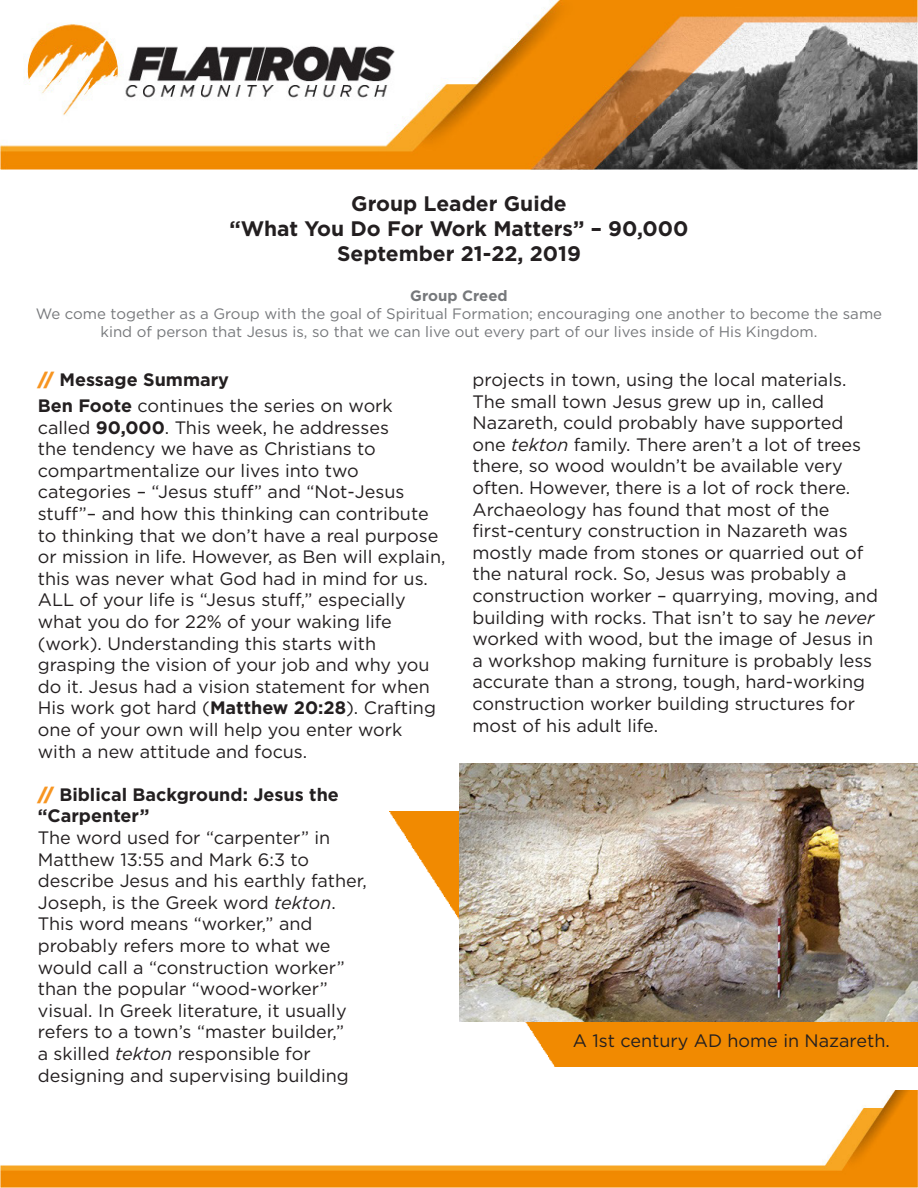
<style>
.page{position:relative;width:918px;height:1188px;background:#fff}
.page>*{position:absolute;margin:0;border:0;box-sizing:border-box;transform-origin:0 0}
.t1{font:700 21px "Gotham";color:#231f20}
.t2{font:18px/21.6px "Gotham";color:#231f20}
.t3{font:700 18px/21.6px "Gotham";color:#231f20}
.t4{font:15px/18px "Gotham";color:#76787b;text-align:center}
.t5{font:700 15px "Gotham";color:#76787b}
.s1{font-weight:900;color:#f79521}
.s2{font-weight:700}
.s3{font-style:italic}
</style>
<div class="page">
<img style="left:0;top:0;width:918px;height:169px">
<img style="left:0;top:1090px;width:918px;height:98px">
<img style="left:389px;top:811px;width:529px;height:255px">
<img style="left:459px;top:764px;width:458px;height:258px">
<p class="t1" style="left:351px;top:189px;width:217px">Group Leader Guide</p>
<p class="t1" style="left:229px;top:214px;width:461px">“What You Do For Work Matters” – 90,000</p>
<p class="t1" style="left:337px;top:240px;width:245px">September 21-22, 2019</p>
<p class="t5" style="left:410px;top:285px;width:99px">Group Creed</p>
<p class="t4" style="left:36px;top:304px;width:848px">We come together as a Group with the goal of Spiritual Formation; encouraging one another to become the same kind of person that Jesus is, so that we can live out every part of our lives inside of His Kingdom.</p>
<p class="t3" style="left:38px;top:369px;width:193px"><span class="s1">//</span> Message Summary</p>
<p class="t2" style="left:38px;top:394px;width:409px"><span class="s2">Ben Foote</span> continues the series on work called <span class="s2">90,000</span>. This week, he addresses<br>the tendency we have as Christians to compartmentalize our lives into two categories – “Jesus stuff” and “Not-Jesus stuff”– and how this thinking can contribute to thinking that we don’t have a real purpose or mission in life. However, as Ben will explain, this was never what God had in mind for us.<br>ALL of your life is “Jesus stuff,” especially what you do for 22% of your waking life (work). Understanding this starts with grasping the vision of your job and why you do it. Jesus had a vision statement for when His work got hard (<span class="s2">Matthew 20:28</span>). Crafting one of your own will help you enter work<br>with a new attitude and focus.</p>
<p class="t3" style="left:38px;top:784px;width:303px"><span class="s1">//</span> Biblical Background: Jesus the “Carpenter”</p>
<p class="t2" style="left:38px;top:826px;width:331px">The word used for “carpenter” in Matthew 13:55 and Mark 6:3 to describe Jesus and his earthly father, Joseph, is the Greek word <span class="s3">tekton</span>.<br>This word means “worker,” and probably refers more to what we would call a “construction worker” than the popular “wood-worker” visual. In Greek literature, it usually refers to a town’s “master builder,”<br>a skilled <span class="s3">tekton</span> responsible for designing and supervising building</p>
<p class="t2" style="left:472px;top:368px;width:407px">projects in town, using the local materials.<br>The small town Jesus grew up in, called Nazareth, could probably have supported one <span class="s3">tekton</span> family. There aren’t a lot of trees there, so wood wouldn’t be available very often. However, there is a lot of rock there.<br>Archaeology has found that most of the first-century construction in Nazareth was mostly made from stones or quarried out of the natural rock. So, Jesus was probably a construction worker – quarrying, moving, and building with rocks. That isn’t to say he <span class="s3">never </span>worked with wood, but the image of Jesus in a workshop making furniture is probably less accurate than a strong, tough, hard-working construction worker building structures for most of his adult life.</p>
<p class="t2" style="left:573px;top:1030px;width:319px">A 1st century AD home in Nazareth.</p>
</div>
